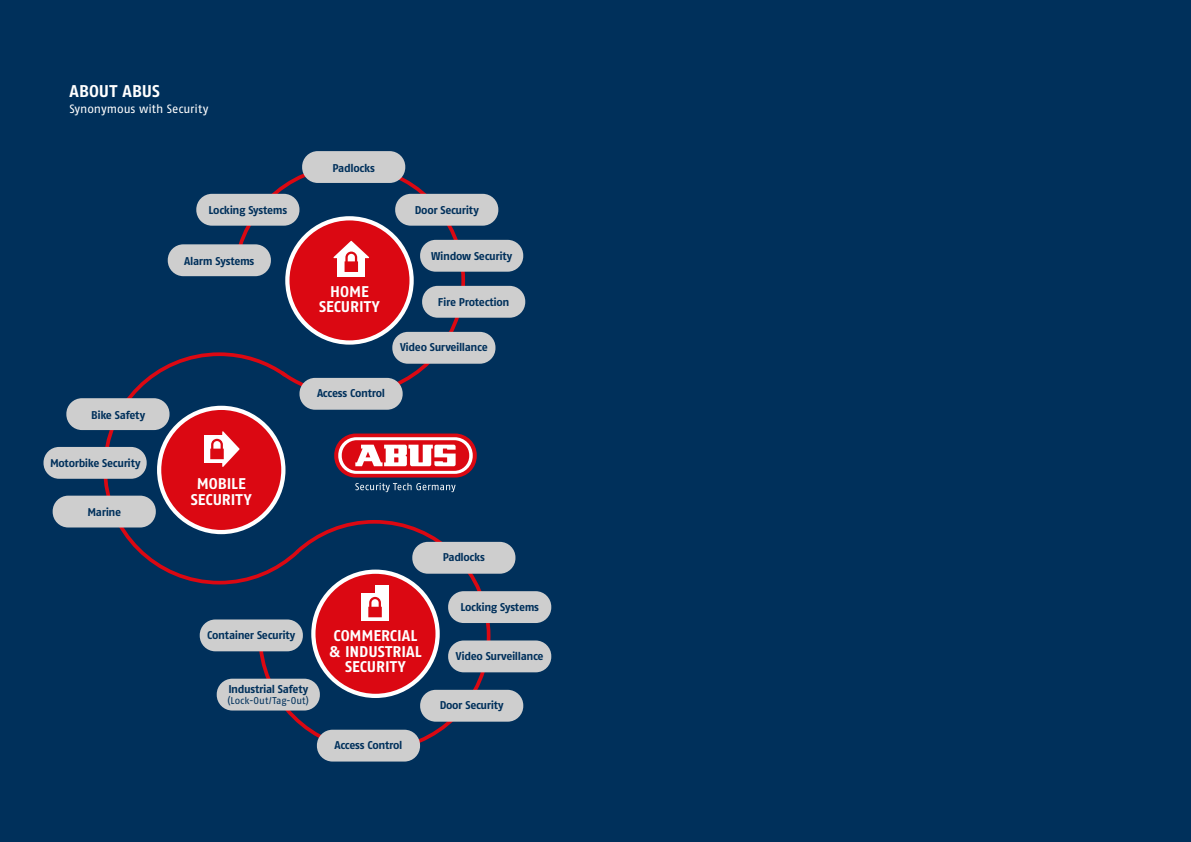
<style>
.page{position:relative;width:1191px;height:842px;background:#00305b}
.page>*{position:absolute;margin:0;border:0;box-sizing:border-box;transform-origin:0 0}
.t1{font:700 17px "ABUS Fago Pro";color:#fff}
.t2{font:700 15.5px/15.5px "ABUS Fago Pro";letter-spacing:-.005em;color:#fff;text-align:center}
.t3{font:12px "ABUS Fago Pro";letter-spacing:-.005em;color:#fff}
.t4{font:700 11.3px "ABUS Fago Pro";letter-spacing:-.03em;color:#00305b}
.t5{font:9.9px "ABUS Fago Pro";letter-spacing:.005em;color:#00305b}
</style>
<div class="page">
<svg style="left:231px;top:162px;width:236px;height:228px"></svg>
<svg style="left:101px;top:350px;width:202px;height:235px"></svg>
<svg style="left:256px;top:518px;width:236px;height:236px"></svg>
<div style="left:287px;top:218px;width:124px;height:124px;background:#db0812;border-radius:50%"></div>
<div style="left:285px;top:216px;width:129px;height:129px;border:4px solid #fff;border-radius:50%"></div>
<div style="left:337px;top:258px;width:28px;height:19px;background:#fff"></div>
<svg style="left:333px;top:241px;width:36px;height:31px"></svg>
<div style="left:302px;top:151px;width:103px;height:32px;background:#cecece;border-radius:16px"></div>
<div style="left:422px;top:286px;width:103px;height:32px;background:#cecece;border-radius:16px"></div>
<div style="left:196px;top:194px;width:103px;height:32px;background:#cecece;border-radius:16px"></div>
<div style="left:420px;top:240px;width:103px;height:32px;background:#cecece;border-radius:16px"></div>
<div style="left:395px;top:194px;width:103px;height:32px;background:#cecece;border-radius:16px"></div>
<div style="left:334px;top:433px;width:143px;height:44px;background:#db0812;border-radius:22px"></div>
<div style="left:338px;top:437px;width:135px;height:37px;background:#fff;border-radius:18px"></div>
<div style="left:342px;top:440px;width:127px;height:31px;background:#db0812;border-radius:15px"></div>
<svg style="left:355px;top:445px;width:100px;height:21px"></svg>
<svg style="left:355px;top:483px;width:100px;height:9px"></svg>
<div style="left:313px;top:572px;width:124px;height:124px;background:#db0812;border-radius:50%"></div>
<div style="left:311px;top:570px;width:129px;height:128px;border:4px solid #fff;border-radius:50%"></div>
<div style="left:361px;top:593px;width:15px;height:28px;background:#fff"></div>
<div style="left:375px;top:585px;width:14px;height:36px;background:#fff"></div>
<svg style="left:368px;top:597px;width:14px;height:20px"></svg>
<div style="left:53px;top:496px;width:103px;height:31px;background:#cecece;border-radius:16px"></div>
<div style="left:44px;top:447px;width:103px;height:32px;background:#cecece;border-radius:16px"></div>
<div style="left:392px;top:332px;width:103px;height:32px;background:#cecece;border-radius:16px"></div>
<div style="left:448px;top:640px;width:103px;height:32px;background:#cecece;border-radius:16px"></div>
<div style="left:217px;top:679px;width:103px;height:31px;background:#cecece;border-radius:16px"></div>
<div style="left:448px;top:591px;width:103px;height:32px;background:#cecece;border-radius:16px"></div>
<div style="left:317px;top:730px;width:103px;height:31px;background:#cecece;border-radius:16px"></div>
<div style="left:412px;top:542px;width:103px;height:32px;background:#cecece;border-radius:16px"></div>
<div style="left:420px;top:690px;width:103px;height:32px;background:#cecece;border-radius:16px"></div>
<div style="left:200px;top:619px;width:103px;height:32px;background:#cecece;border-radius:16px"></div>
<div style="left:159px;top:408px;width:124px;height:124px;background:#db0812;border-radius:50%"></div>
<div style="left:157px;top:406px;width:128px;height:128px;border:4px solid #fff;border-radius:50%"></div>
<div style="left:204px;top:435px;width:18px;height:28px;background:#fff"></div>
<svg style="left:210px;top:431px;width:30px;height:36px"></svg>
<div style="left:66px;top:398px;width:103px;height:32px;background:#cecece;border-radius:16px"></div>
<div style="left:299px;top:378px;width:104px;height:32px;background:#cecece;border-radius:16px"></div>
<div style="left:225px;top:253px;width:31px;height:36px;background:#00305b"></div>
<div style="left:168px;top:244px;width:103px;height:32px;background:#cecece;border-radius:16px"></div>
<h1 class="t1" style="left:70px;top:81px;width:92px">ABOUT ABUS</h1>
<p class="t3" style="left:69px;top:102px;width:140px">Synonymous with Security</p>
<p class="t4" style="left:91px;top:408px;width:55px">Bike Safety</p>
<p class="t4" style="left:50px;top:457px;width:92px">Motorbike Security</p>
<p class="t4" style="left:88px;top:505px;width:35px">Marine</p>
<p class="t4" style="left:208px;top:204px;width:80px">Locking Systems</p>
<p class="t4" style="left:184px;top:254px;width:72px">Alarm Systems</p>
<p class="t4" style="left:332px;top:161px;width:44px">Padlocks</p>
<h2 class="t2" style="left:319px;top:284px;width:62px">HOME<br>SECURITY</h2>
<p class="t4" style="left:317px;top:387px;width:70px">Access Control</p>
<p class="t4" style="left:415px;top:204px;width:65px">Door Security</p>
<p class="t4" style="left:431px;top:249px;width:83px">Window Security</p>
<p class="t4" style="left:438px;top:295px;width:73px">Fire Protection</p>
<p class="t4" style="left:400px;top:341px;width:89px">Video Surveillance</p>
<h2 class="t2" style="left:191px;top:476px;width:62px">MOBILE<br>SECURITY</h2>
<p class="t4" style="left:207px;top:628px;width:89px">Container Security</p>
<p class="t4" style="left:228px;top:683px;width:81px">Industrial Safety</p>
<p class="t5" style="left:227px;top:695px;width:83px">(Lock-Out/Tag-Out)</p>
<h2 class="t2" style="left:329px;top:628px;width:94px">COMMERCIAL &amp; INDUSTRIAL<br>SECURITY</h2>
<p class="t4" style="left:334px;top:739px;width:70px">Access Control</p>
<p class="t4" style="left:443px;top:551px;width:44px">Padlocks</p>
<p class="t4" style="left:460px;top:600px;width:80px">Locking Systems</p>
<p class="t4" style="left:456px;top:649px;width:89px">Video Surveillance</p>
<p class="t4" style="left:440px;top:699px;width:65px">Door Security</p>
</div>
